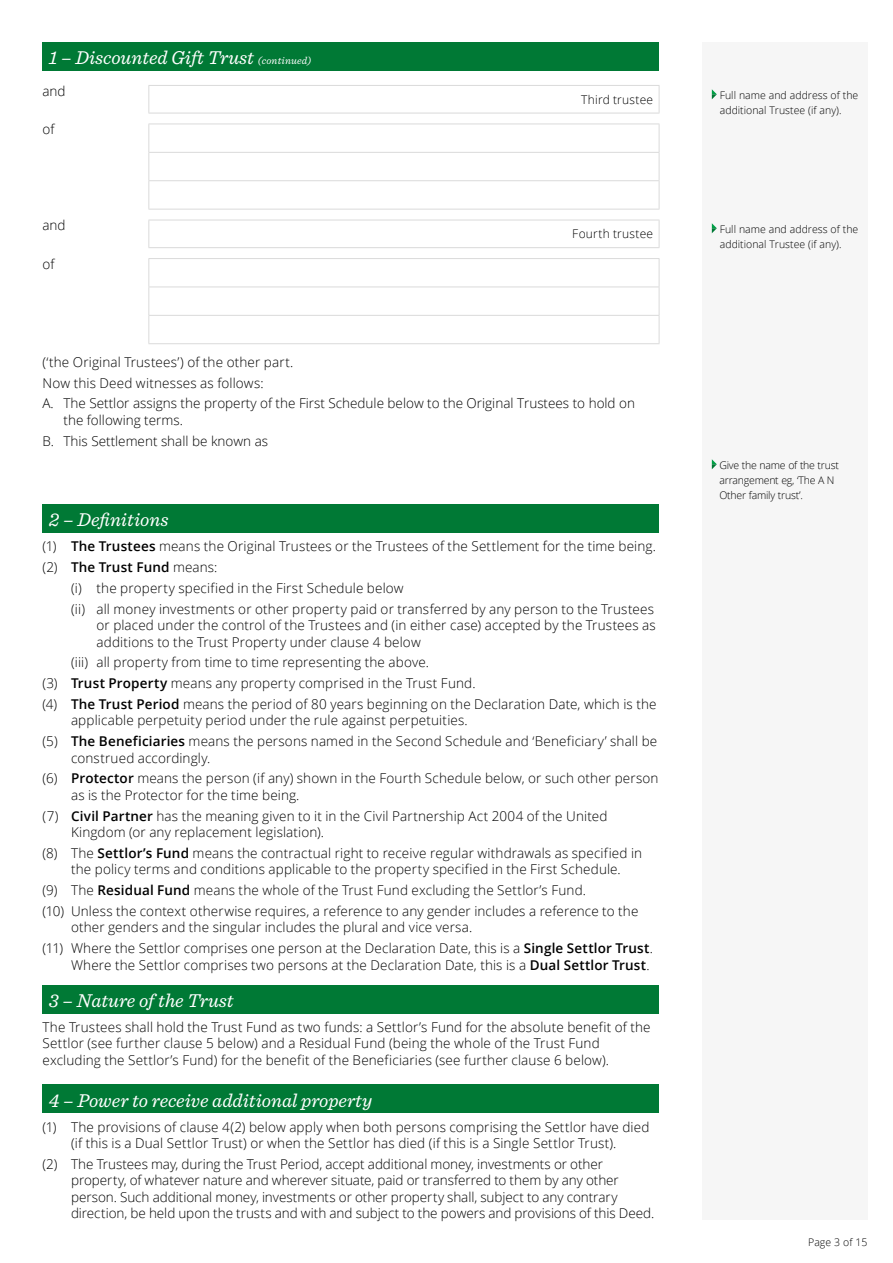
<style>
.page{position:relative;width:893px;height:1263px;background:#fff}
.page>*{position:absolute;margin:0;border:0;box-sizing:border-box;transform-origin:0 0}
.t1{font:italic 19.5px "Sentinel";color:#fff}
.t2{font:300 13.5px/20.7px "Open Sans";letter-spacing:.01em;color:#000}
.t3{font:600 13.5px "Open Sans";letter-spacing:.015em;color:#000}
.t4{font:300 12px "Open Sans";letter-spacing:.02em;color:#000}
.t5{font:300 10.5px/15px "Open Sans";color:#000}
.t6{font:300 10.5px/15px "Open Sans";letter-spacing:-.02em;color:#000}
.s1{font-size:10.5px}
.s2{font-weight:600}
.s3{font-weight:300}
</style>
<div class="page">
<div style="left:702px;top:43px;width:165px;height:1177px;background:#f6f6f6"></div>
<div style="left:43px;top:504px;width:616px;height:29px;background:#007935"></div>
<div style="left:43px;top:985px;width:616px;height:28px;background:#007935"></div>
<div style="left:43px;top:1084px;width:616px;height:29px;background:#007935"></div>
<hr style="left:148px;top:85px;width:511px;height:1px;background:#dadada">
<svg style="left:148px;top:86px;width:1px;height:27px"></svg>
<svg style="left:659px;top:86px;width:1px;height:27px"></svg>
<hr style="left:148px;top:113px;width:511px;height:1px;background:#dadada">
<hr style="left:148px;top:124px;width:511px;height:1px;background:#dadada">
<hr style="left:148px;top:152px;width:511px;height:1px;background:#dadada">
<hr style="left:148px;top:180px;width:511px;height:1px;background:#dadada">
<svg style="left:148px;top:124px;width:1px;height:85px"></svg>
<svg style="left:659px;top:124px;width:1px;height:85px"></svg>
<hr style="left:148px;top:209px;width:511px;height:1px;background:#dadada">
<hr style="left:148px;top:220px;width:511px;height:1px;background:#dadada">
<svg style="left:148px;top:220px;width:1px;height:27px"></svg>
<svg style="left:659px;top:220px;width:1px;height:27px"></svg>
<hr style="left:148px;top:247px;width:511px;height:1px;background:#dadada">
<hr style="left:148px;top:258px;width:511px;height:1px;background:#dadada">
<hr style="left:148px;top:287px;width:511px;height:1px;background:#dadada">
<hr style="left:148px;top:315px;width:511px;height:1px;background:#dadada">
<svg style="left:148px;top:259px;width:1px;height:84px"></svg>
<svg style="left:659px;top:259px;width:1px;height:84px"></svg>
<hr style="left:148px;top:343px;width:511px;height:1px;background:#dadada">
<div style="left:43px;top:42px;width:616px;height:29px;background:#007935"></div>
<svg style="left:712px;top:89px;width:5px;height:10px"></svg>
<svg style="left:712px;top:223px;width:5px;height:10px"></svg>
<svg style="left:712px;top:459px;width:5px;height:10px"></svg>
<h1 class="t1" style="left:49px;top:43px;width:264px">1 – Discounted Gift Trust <span class="s1">(continued)</span></h1>
<p class="t2" style="left:43px;top:80px;width:24px">and</p>
<p class="t2" style="left:43px;top:119px;width:14px">of</p>
<p class="t2" style="left:43px;top:215px;width:24px">and</p>
<p class="t2" style="left:43px;top:253px;width:14px">of</p>
<p class="t4" style="left:581px;top:91px;width:73px">Third trustee</p>
<p class="t4" style="left:572px;top:226px;width:82px">Fourth trustee</p>
<p class="t2" style="left:43px;top:351px;width:594px">(‘the Original Trustees’) of the other part.<br>Now this Deed witnesses as follows:<br>A. The Settlor assigns the property of the First Schedule below to the Original Trustees to hold on</p>
<p class="t2" style="left:43px;top:409px;width:227px;text-indent:21px">the following terms.<br>B. This Settlement shall be known as</p>
<h1 class="t1" style="left:49px;top:505px;width:121px">2 – Definitions</h1>
<p class="t2" style="left:43px;top:536px;width:615px">(1) <span class="s2">The Trustees</span> means the Original Trustees or the Trustees of the Settlement for the time being.</p>
<p class="t3" style="left:43px;top:558px;width:177px"><span class="s3">(2)</span> The Trust Fund <span class="s3">means:</span></p>
<p class="t2" style="left:71px;top:577px;width:334px">(i) the property specified in the First Schedule below</p>
<p class="t2" style="left:71px;top:598px;width:584px">(ii) all money investments or other property paid or transferred by any person to the Trustees</p>
<p class="t2" style="left:97px;top:616px;width:561px;line-height:16.5px">or placed under the control of the Trustees and (in either case) accepted by the Trustees as additions to the Trust Property under clause 4 below</p>
<p class="t2" style="left:43px;top:652px;width:616px;text-indent:28px">(iii) all property from time to time representing the above.<br>(3) <span class="s2">Trust Property</span> means any property comprised in the Trust Fund.<br>(4) <span class="s2">The Trust Period</span> means the period of 80 years beginning on the Declaration Date, which is the</p>
<p class="t2" style="left:43px;top:710px;width:616px;text-indent:28px">applicable perpetuity period under the rule against perpetuities.<br>(5) <span class="s2">The Beneficiaries</span> means the persons named in the Second Schedule and ‘Beneficiary’ shall be</p>
<p class="t2" style="left:43px;top:747px;width:617px;text-indent:28px">construed accordingly.<br>(6) <span class="s2">Protector</span> means the person (if any) shown in the Fourth Schedule below, or such other person</p>
<p class="t2" style="left:43px;top:784px;width:567px;text-indent:28px">as is the Protector for the time being.<br>(7) <span class="s2">Civil Partner</span> has the meaning given to it in the Civil Partnership Act 2004 of the United</p>
<p class="t2" style="left:43px;top:821px;width:601px;text-indent:28px">Kingdom (or any replacement legislation).<br>(8) The <span class="s2">Settlor’s Fund</span> means the contractual right to receive regular withdrawals as specified in</p>
<p class="t2" style="left:43px;top:859px;width:597px;text-indent:28px">the policy terms and conditions applicable to the property specified in the First Schedule. (9) The <span class="s2">Residual Fund</span> means the whole of the Trust Fund excluding the Settlor’s Fund.<br>(10) Unless the context otherwise requires, a reference to any gender includes a reference to the</p>
<p class="t2" style="left:43px;top:917px;width:612px;text-indent:28px">other genders and the singular includes the plural and vice versa.<br>(11) Where the Settlor comprises one person at the Declaration Date, this is a <span class="s2">Single Settlor Trust</span>.</p>
<p class="t2" style="left:71px;top:954px;width:580px">Where the Settlor comprises two persons at the Declaration Date, this is a <span class="s2">Dual Settlor Trust</span>.</p>
<h1 class="t1" style="left:49px;top:986px;width:186px">3 – Nature of the Trust</h1>
<p class="t2" style="left:43px;top:1018px;width:610px;line-height:16.5px">The Trustees shall hold the Trust Fund as two funds: a Settlor’s Fund for the absolute benefit of the<br>Settlor (see further clause 5 below) and a Residual Fund (being the whole of the Trust Fund excluding the Settlor’s Fund) for the benefit of the Beneficiaries (see further clause 6 below).</p>
<h1 class="t1" style="left:49px;top:1085px;width:325px">4 – Power to receive additional property</h1>
<p class="t2" style="left:43px;top:1118px;width:608px;line-height:16.5px;text-align:center">(1) The provisions of clause 4(2) below apply when both persons comprising the Settlor have died (if this is a Dual Settlor Trust) or when the Settlor has died (if this is a Single Settlor Trust).</p>
<p class="t2" style="left:71px;top:1155px;width:585px;line-height:16.5px;text-indent:-28px">(2) The Trustees may, during the Trust Period, accept additional money, investments or other property, of whatever nature and wherever situate, paid or transferred to them by any other person. Such additional money, investments or other property shall, subject to any contrary direction, be held upon the trusts and with and subject to the powers and provisions of this Deed.</p>
<p class="t5" style="left:720px;top:88px;width:140px">Full name and address of the additional Trustee (if any).</p>
<p class="t5" style="left:720px;top:222px;width:140px">Full name and address of the additional Trustee (if any).</p>
<p class="t6" style="left:719px;top:458px;width:121px">Give the name of the trust arrangement eg, ‘The A N<br>Other family trust’.</p>
<p class="t5" style="left:808px;top:1234px;width:61px">Page 3 of 15</p>
</div>
